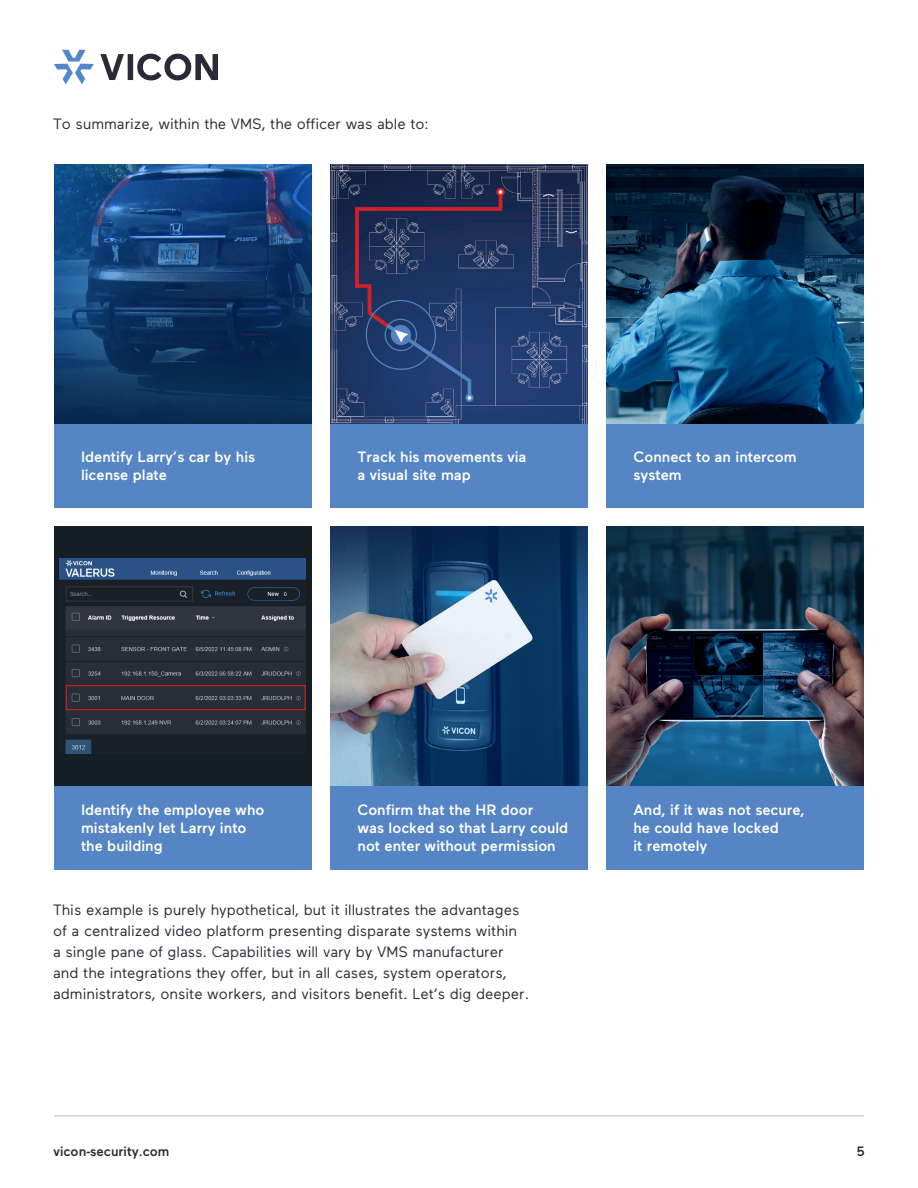
<style>
.page{position:relative;width:918px;height:1188px;background:#fff}
.page>*{position:absolute;margin:0;border:0;box-sizing:border-box;transform-origin:0 0}
.t1{font:15px/21px "Maax";color:#292837}
.t2{font:500 15px/18px "Maax";color:#fff}
.t3{font:500 13.5px "Maax";color:#292837}
</style>
<div class="page">
<div style="left:606px;top:423px;width:258px;height:85px;background:#5585c4"></div>
<div style="left:330px;top:423px;width:258px;height:85px;background:#5585c4"></div>
<div style="left:54px;top:423px;width:258px;height:85px;background:#5585c4"></div>
<div style="left:606px;top:786px;width:258px;height:84px;background:#5585c4"></div>
<div style="left:330px;top:786px;width:258px;height:84px;background:#5585c4"></div>
<div style="left:54px;top:786px;width:258px;height:84px;background:#5585c4"></div>
<svg style="left:54px;top:50px;width:40px;height:34px"></svg>
<svg style="left:100px;top:54px;width:118px;height:26px"></svg>
<hr style="left:54px;top:1116px;width:810px;height:1px;background:#bcbdc0">
<img style="left:54px;top:164px;width:258px;height:259px">
<img style="left:330px;top:164px;width:258px;height:259px">
<img style="left:606px;top:164px;width:258px;height:259px">
<div style="left:54px;top:526px;width:258px;height:260px;background:#151d25"></div>
<img style="left:330px;top:526px;width:258px;height:260px">
<img style="left:606px;top:526px;width:258px;height:260px">
<img style="left:59px;top:558px;width:247px;height:195px">
<div style="left:66px;top:685px;width:240px;height:25px;border:1px solid #d41f26"></div>
<p class="t1" style="left:53px;top:113px;width:377px">To summarize, within the VMS, the officer was able to:</p>
<p class="t2" style="left:81px;top:447px;width:176px">Identify Larry’s car by his license plate</p>
<p class="t2" style="left:357px;top:447px;width:171px">Track his movements via a visual site map</p>
<p class="t2" style="left:634px;top:447px;width:165px">Connect to an intercom system</p>
<p class="t2" style="left:81px;top:800px;width:185px">Identify the employee who mistakenly let Larry into the building</p>
<p class="t2" style="left:357px;top:800px;width:212px">Confirm that the HR door<br>was locked so that Larry could not enter without permission</p>
<p class="t2" style="left:633px;top:800px;width:173px">And, if it was not secure, he could have locked<br>it remotely</p>
<p class="t1" style="left:53px;top:899px;width:478px">This example is purely hypothetical, but it illustrates the advantages of a centralized video platform presenting disparate systems within<br>a single pane of glass. Capabilities will vary by VMS manufacturer and the integrations they offer, but in all cases, system operators, administrators, onsite workers, and visitors benefit. Let’s dig deeper.</p>
<p class="t3" style="left:54px;top:1142px;width:118px">vicon-security.com</p>
<p class="t3" style="left:857px;top:1142px;width:9px">5</p>
</div>
